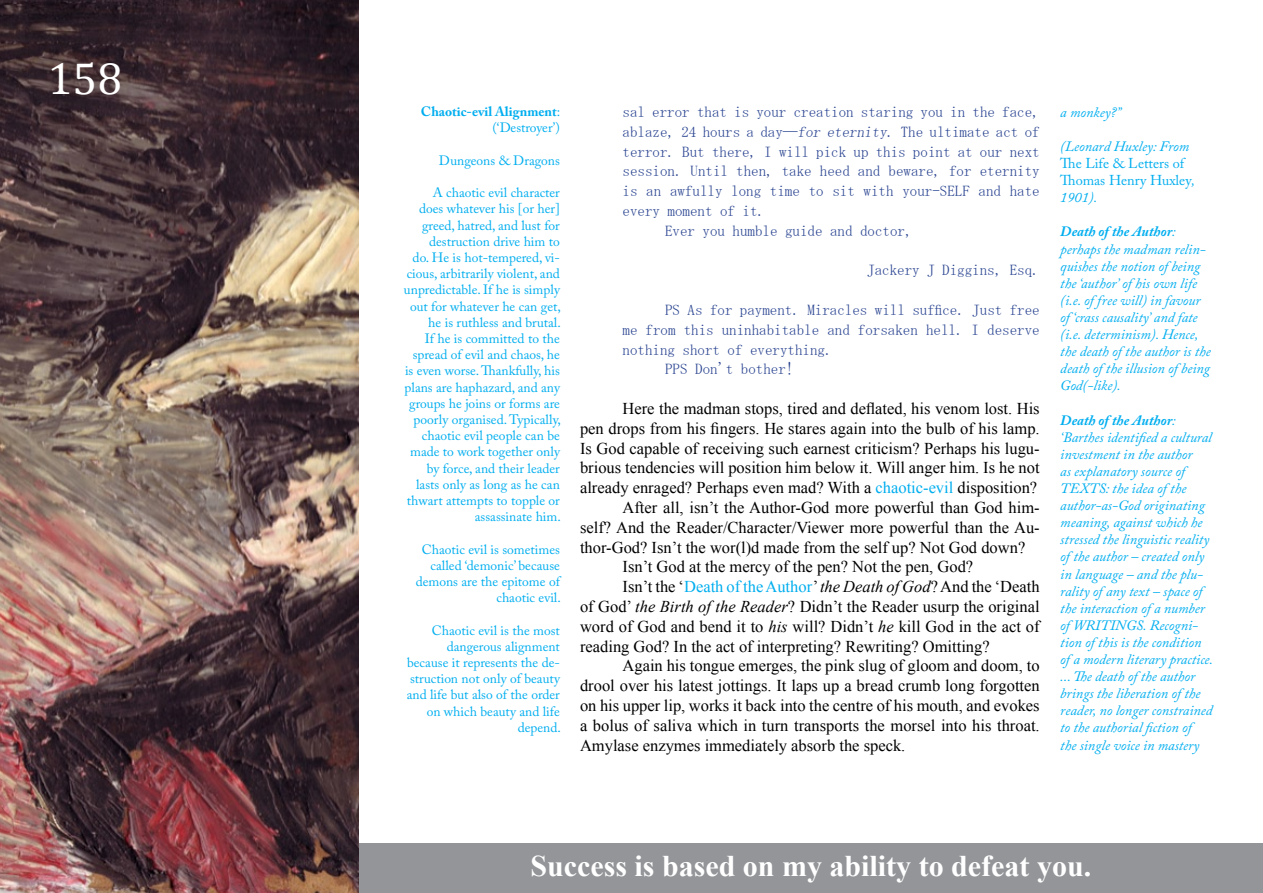
<style>
.page{position:relative;width:1263px;height:893px;background:#fff}
.page>*{position:absolute;margin:0;border:0;box-sizing:border-box;transform-origin:0 0}
.t1{font:45px "Cambria";color:#fff}
.t2{font:700 30px "Times New Roman";color:#fff}
.t3{font:16.5px "Times New Roman";color:#000}
.t4{font:15px "MS Mincho";color:#25408f}
.t5{font:italic 14.25px/17.1px "Adobe Caslon Pro";color:#00aeef}
.t6{font:14.25px/17.1px "Adobe Caslon Pro";color:#00aeef}
.t7{font:13.5px/16.2px "Adobe Caslon Pro";color:#00aeef;text-align:right}
.t8{font:700 13.5px/16.2px "Adobe Caslon Pro";color:#00aeef;text-align:right}
.s1{font-weight:400}
.s2{color:#00aeef}
.s3{font-style:italic}
.s4{font-weight:700}
</style>
<div class="page">
<div style="left:337px;top:843px;width:926px;height:50px;background:#939598"></div>
<img style="left:0;top:0;width:359px;height:893px">
<h1 class="t1" style="left:48px;top:52px;width:76px">158</h1>
<p class="t8" style="left:421px;top:103px;width:141px">Chaotic-evil Alignment<span class="s1">: (‘Destroyer’)</span></p>
<p class="t7" style="left:439px;top:152px;width:123px">Dungeons &amp; Dragons</p>
<p class="t7" style="left:404px;top:184px;width:158px">A chaotic evil character<br>does whatever his [or her] greed, hatred, and lust for destruction drive him to<br>do. He is hot-tempered, vi&shy;cious, arbitrarily violent, and unpredictable. If he is simply out for whatever he can get, he is ruthless and brutal.<br>If he is committed to the spread of evil and chaos, he is even worse. Thankfully, his plans are haphazard, and any groups he joins or forms are poorly organised. Typically, chaotic evil people can be made to work together only by force, and their leader lasts only as long as he can thwart attempts to topple or assassinate him.</p>
<p class="t7" style="left:416px;top:541px;width:147px">Chaotic evil is sometimes called ‘demonic’ because demons are the epitome of chaotic evil.</p>
<p class="t7" style="left:407px;top:622px;width:156px">Chaotic evil is the most dangerous alignment because it represents the de&shy;struction not only of beauty and life but also of the order on which beauty and life depend.</p>
<p class="t4" style="left:622px;top:104px;width:419px">sal error that is your creation staring you in the face,</p>
<p class="t4" style="left:622px;top:124px;width:419px">ablaze, 24 hours a day―for eternity. The ultimate act of</p>
<p class="t4" style="left:622px;top:144px;width:419px">terror. But there, I will pick up this point at our next</p>
<p class="t4" style="left:622px;top:164px;width:419px">session. Until then, take heed and beware, for eternity</p>
<p class="t4" style="left:622px;top:183px;width:419px">is an awfully long time to sit with your-SELF and hate</p>
<p class="t4" style="left:622px;top:203px;width:144px">every moment of it.</p>
<p class="t4" style="left:665px;top:223px;width:249px">Ever you humble guide and doctor,</p>
<p class="t4" style="left:867px;top:263px;width:174px">Jackery J Diggins, Esq.</p>
<p class="t4" style="left:665px;top:302px;width:376px">PS As for payment. Miracles will suffice. Just free</p>
<p class="t4" style="left:622px;top:322px;width:419px">me from this uninhabitable and forsaken hell. I deserve</p>
<p class="t4" style="left:622px;top:342px;width:211px">nothing short of everything.</p>
<p class="t4" style="left:665px;top:362px;width:130px">PPS Don’t bother!</p>
<p class="t3" style="left:622px;top:397px;width:419px">Here the madman stops, tired and deflated, his venom lost. His</p>
<p class="t3" style="left:580px;top:417px;width:461px">pen drops from his fingers. He stares again into the bulb of his lamp.</p>
<p class="t3" style="left:580px;top:437px;width:461px">Is God capable of receiving such earnest criticism? Perhaps his lugu-</p>
<p class="t3" style="left:580px;top:457px;width:461px">brious tendencies will position him below it. Will anger him. Is he not</p>
<p class="t3" style="left:580px;top:477px;width:459px">already enraged? Perhaps even mad? With a <span class="s2">chaotic-evil</span> disposition?</p>
<p class="t3" style="left:622px;top:496px;width:419px">After all, isn’t the Author-God more powerful than God him-</p>
<p class="t3" style="left:580px;top:516px;width:461px">self? And the Reader/Character/Viewer more powerful than the Au-</p>
<p class="t3" style="left:580px;top:536px;width:447px">thor-God? Isn’t the wor(l)d made from the self up? Not God down?</p>
<p class="t3" style="left:622px;top:556px;width:352px">Isn’t God at the mercy of the pen? Not the pen, God?</p>
<p class="t3" style="left:622px;top:576px;width:419px">Isn’t the ‘<span class="s2">Death of the Author</span>’ <span class="s3">the Death of God</span>? And the ‘Death</p>
<p class="t3" style="left:580px;top:595px;width:461px">of God’ <span class="s3">the Birth of the Reader</span>? Didn’t the Reader usurp the original</p>
<p class="t3" style="left:580px;top:615px;width:461px">word of God and bend it to <span class="s3">his</span> will? Didn’t <span class="s3">he</span> kill God in the act of</p>
<p class="t3" style="left:580px;top:635px;width:411px">reading God? In the act of interpreting? Rewriting? Omitting?</p>
<p class="t3" style="left:622px;top:655px;width:419px">Again his tongue emerges, the pink slug of gloom and doom, to</p>
<p class="t3" style="left:580px;top:675px;width:461px">drool over his latest jottings. It laps up a bread crumb long forgotten</p>
<p class="t3" style="left:580px;top:694px;width:461px">on his upper lip, works it back into the centre of his mouth, and evokes</p>
<p class="t3" style="left:580px;top:714px;width:461px">a bolus of saliva which in turn transports the morsel into his throat.</p>
<p class="t3" style="left:580px;top:734px;width:327px">Amylase enzymes immediately absorb the speck.</p>
<p class="t5" style="left:1060px;top:103px;width:63px">a monkey?”</p>
<p class="t5" style="left:1060px;top:138px;width:130px">(Leonard Huxley: From</p>
<p class="t6" style="left:1060px;top:155px;width:136px">The Life &amp; Letters of<br>Thomas Henry Huxley<span class="s3">,<br>1901).</span></p>
<p class="t5" style="left:1060px;top:223px;width:152px"><span class="s4">Death of the Author</span>: perhaps the madman relin&shy;quishes the notion of being the ‘author’ of his own life (i.e. of free will) in favour of ‘crass causality’ and fate (i.e. determinism). Hence, the death of the author is the death of the illusion of being<br>God(-like).</p>
<p class="t5" style="left:1060px;top:411px;width:154px"><span class="s4">Death of the Author</span>: ‘Barthes identified a cultural investment in the author<br>as explanatory source of<br>TEXTS: the idea of the author-as-God originating meaning, against which he stressed the linguistic reality of the author – created only in language – and the plu&shy;rality of any text – space of the interaction of a number of WRITINGS. Recogni&shy;tion of this is the condition of a modern literary practice. ... The death of the author brings the liberation of the reader, no longer constrained to the authorial fiction of<br>the single voice in mastery</p>
<h2 class="t2" style="left:530px;top:845px;width:562px">Success is based on my ability to defeat you.</h2>
</div>
